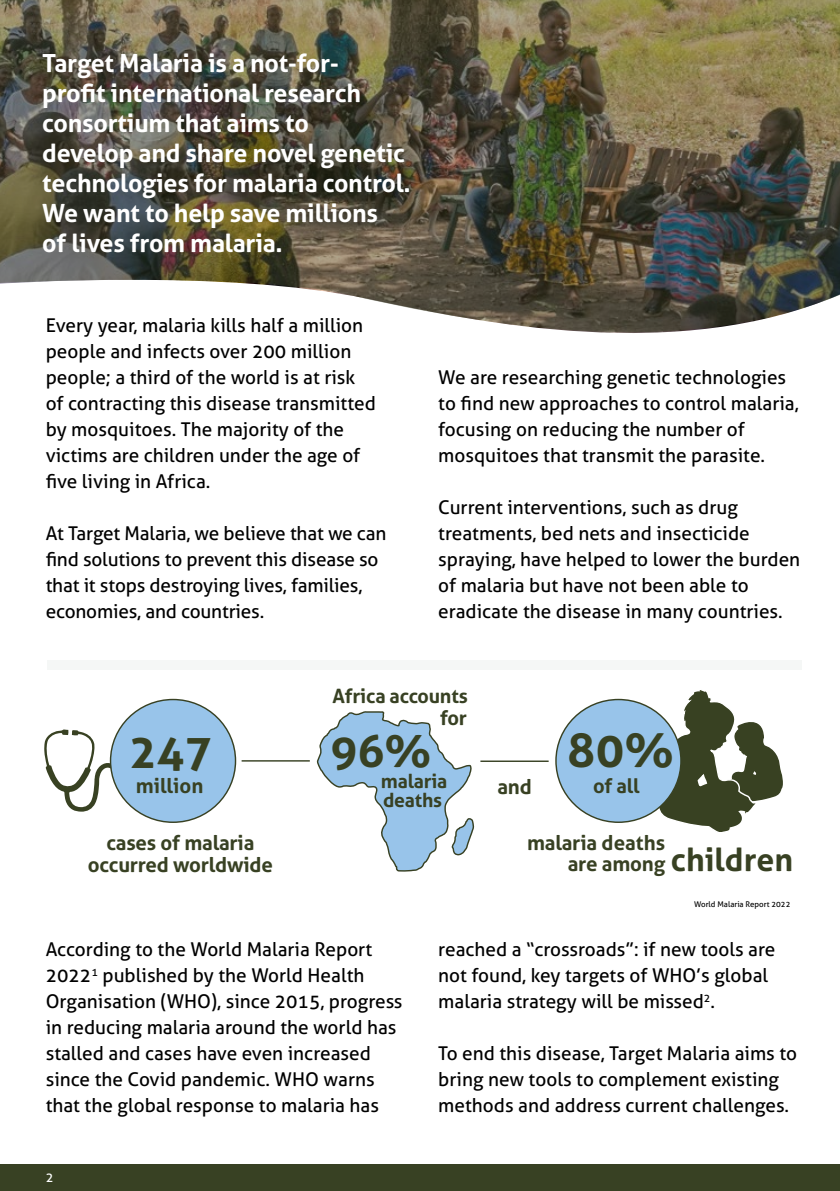
<style>
.page{position:relative;width:840px;height:1191px;background:#fff}
.page>*{position:absolute;margin:0;border:0;box-sizing:border-box;transform-origin:0 0}
.t1{font:700 47.4px "Aller";color:#384123}
.t2{font:700 46px "Aller";color:#384123}
.t3{font:700 44.8px "Aller";color:#384123}
.t4{font:700 32px "Aller";color:#384123}
.Bullets{font:700 25px/30px "Aller";letter-spacing:-.01em;color:#fff}
.t5{font:700 20.4px/22.2px "Aller";letter-spacing:-.01em;color:#384123;text-align:center}
.t6{font:700 20px "Aller";letter-spacing:-.01em;color:#384123}
.t7{font:700 19.8px "Aller";letter-spacing:-.01em;color:#384123}
.t8{font:700 19.4px/19.8px "Aller";letter-spacing:-.01em;color:#384123}
.Bullets-2{font:19px/26px "Aller";color:#000}
.t9{font:13px "Aller";color:#fff}
.t10{font:7.8px "Aller";color:#000}
</style>
<div class="page">
<div style="left:0;top:1164px;width:839px;height:27px;background:#384123"></div>
<img style="left:0;top:0;width:839px;height:333px">
<hr style="left:241px;top:760px;width:68px;height:1px;background:#384123">
<hr style="left:480px;top:760px;width:68px;height:2px;background:#384123">
<svg style="left:44px;top:729px;width:76px;height:83px"></svg>
<div style="left:110px;top:699px;width:125px;height:123px;background:#98c4ea;border-radius:50%"></div>
<svg style="left:555px;top:690px;width:228px;height:142px"></svg>
<svg style="left:316px;top:711px;width:159px;height:161px"></svg>
<div style="left:47px;top:660px;width:754px;height:9px;background:#f5f7f6"></div>
<p class="Bullets" style="left:42px;top:48px;width:370px">Target Malaria is a not-for-<br>profit international research consortium that aims to<br>develop and share novel genetic technologies for malaria control.<br>We want to help save millions<br>of lives from malaria.</p>
<p class="Bullets-2" style="left:46px;top:312px;width:331px">Every year, malaria kills half a million people and infects over 200 million people; a third of the world is at risk of contracting this disease transmitted by mosquitoes. The majority of the victims are children under the age of five living in Africa.</p>
<p class="Bullets-2" style="left:46px;top:520px;width:342px">At Target Malaria, we believe that we can find solutions to prevent this disease so that it stops destroying lives, families, economies, and countries.</p>
<p class="Bullets-2" style="left:438px;top:364px;width:362px">We are researching genetic technologies to find new approaches to control malaria, focusing on reducing the number of mosquitoes that transmit the parasite.</p>
<p class="Bullets-2" style="left:438px;top:494px;width:363px">Current interventions, such as drug treatments, bed nets and insecticide spraying, have helped to lower the burden of malaria but have not been able to eradicate the disease in many countries.</p>
<p class="t7" style="left:332px;top:684px;width:137px">Africa accounts</p>
<p class="t6" style="left:440px;top:705px;width:28px">for</p>
<p class="t2" style="left:129px;top:723px;width:84px">247</p>
<p class="t3" style="left:330px;top:723px;width:102px">96%</p>
<p class="t5" style="left:136px;top:774px;width:69px">million</p>
<p class="t8" style="left:381px;top:771px;width:68px">malaria deaths</p>
<p class="t1" style="left:567px;top:721px;width:108px">80%</p>
<p class="t5" style="left:497px;top:775px;width:36px">and</p>
<p class="t6" style="left:592px;top:773px;width:48px">of all</p>
<p class="t5" style="left:88px;top:831px;width:186px">cases of malaria occurred worldwide</p>
<p class="t5" style="left:526px;top:832px;width:140px;line-height:21px;text-align:right">malaria deaths are among</p>
<p class="t4" style="left:670px;top:839px;width:124px">children</p>
<p class="t10" style="left:693px;top:899px;width:98px">World Malaria Report 2022</p>
<p class="Bullets-2" style="left:46px;top:936px;width:358px">According to the World Malaria Report 2022<sup>1</sup> published by the World Health Organisation (WHO), since 2015, progress in reducing malaria around the world has stalled and cases have even increased since the Covid pandemic. WHO warns that the global response to malaria has</p>
<p class="Bullets-2" style="left:438px;top:936px;width:338px">reached a “crossroads”: if new tools are not found, key targets of WHO’s global malaria strategy will be missed<sup>2</sup>.</p>
<p class="Bullets-2" style="left:438px;top:1040px;width:360px">To end this disease, Target Malaria aims to bring new tools to complement existing methods and address current challenges.</p>
<p class="t9" style="left:46px;top:1169px;width:9px">2</p>
</div>
